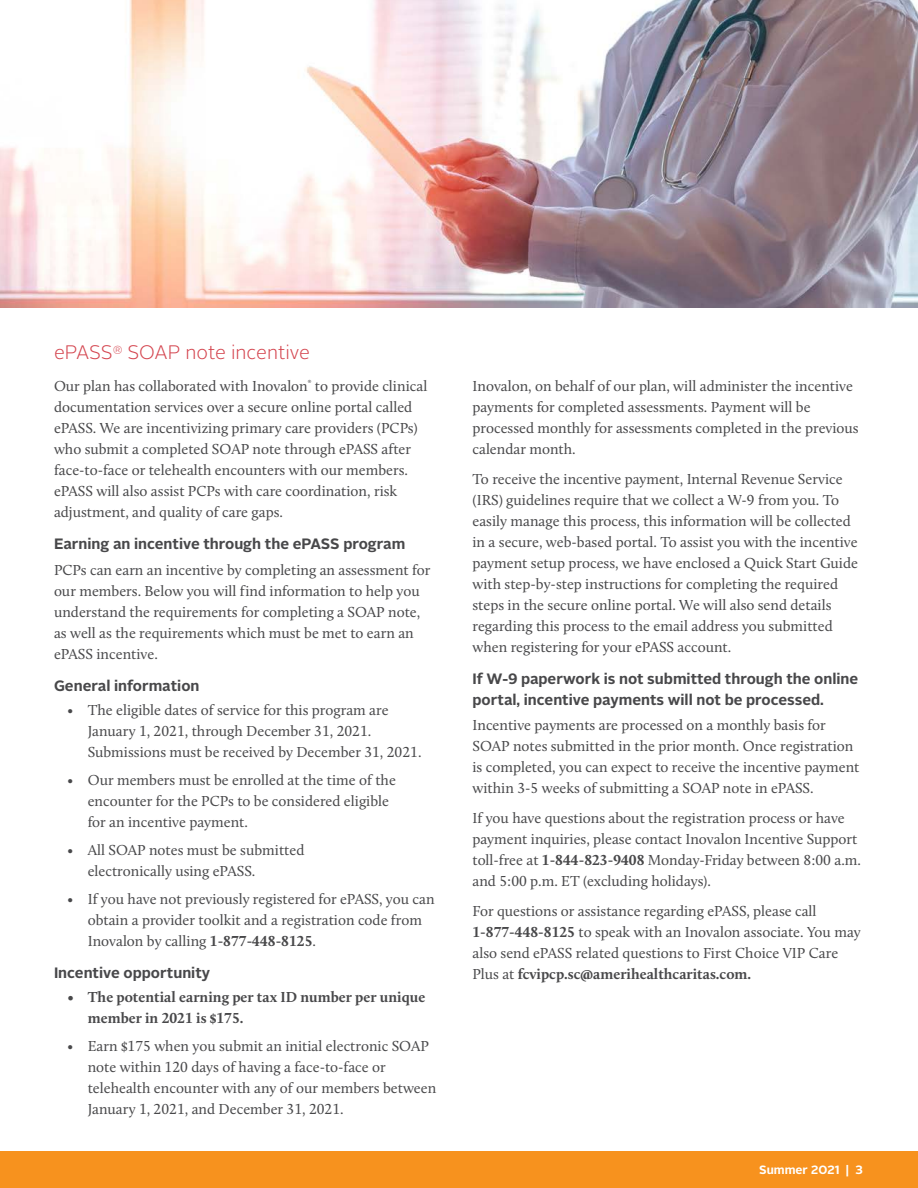
<style>
.page{position:relative;width:918px;height:1188px;background:#fff}
.page>*{position:absolute;margin:0;border:0;box-sizing:border-box;transform-origin:0 0}
.Article_Title{font:300 19.5px "Alright Sans";letter-spacing:-.005em;color:#d4454f}
.Body_Copy{font:15px/21px "Calluna";color:#48484a}
.Bullets_-_level_1{font:15px/21px "Calluna";color:#48484a}
.Topic_Header{font:700 15px/21px "Alright Sans";color:#48484a}
.Bullets_-_level_1-2{font:700 15px/21px "Calluna";color:#48484a}
.t1{font:700 12px "Alright Sans";color:#fff}
.s1{font-weight:700}
</style>
<div class="page">
<img style="left:0;top:0;width:918px;height:308px">
<div style="left:0;top:1151px;width:918px;height:37px;background:#f7921e"></div>
<h2 class="Article_Title" style="left:54px;top:339px;width:258px">ePASS<sup>®</sup> SOAP note incentive</h2>
<p class="Body_Copy" style="left:54px;top:376px;width:375px">Our plan has collaborated with Inovalon<sup>®</sup> to provide clinical documentation services over a secure online portal called ePASS. We are incentivizing primary care providers (PCPs) who submit a completed SOAP note through ePASS after face-to-face or telehealth encounters with our members. ePASS will also assist PCPs with care coordination, risk adjustment, and quality of care gaps.</p>
<p class="Topic_Header" style="left:54px;top:534px;width:353px">Earning an incentive through the ePASS program</p>
<p class="Body_Copy" style="left:54px;top:559px;width:378px">PCPs can earn an incentive by completing an assessment for our members. Below you will find information to help you understand the requirements for completing a SOAP note, as well as the requirements which must be met to earn an ePASS incentive.</p>
<p class="Topic_Header" style="left:54px;top:675px;width:147px">General information</p>
<p class="Bullets_-_level_1" style="left:88px;top:700px;width:335px;text-indent:-20px">• The eligible dates of service for this program are<br>January 1, 2021, through December 31, 2021.<br>Submissions must be received by December 31, 2021.</p>
<p class="Bullets_-_level_1" style="left:88px;top:770px;width:310px;text-indent:-20px">• Our members must be enrolled at the time of the encounter for the PCPs to be considered eligible for an incentive payment.</p>
<p class="Bullets_-_level_1" style="left:88px;top:840px;width:218px;text-indent:-20px">• All SOAP notes must be submitted electronically using ePASS.</p>
<p class="Bullets_-_level_1" style="left:88px;top:889px;width:348px;text-indent:-20px">• If you have not previously registered for ePASS, you can obtain a provider toolkit and a registration code from<br>Inovalon by calling <span class="s1">1-877-448-8125</span>.</p>
<p class="Topic_Header" style="left:54px;top:962px;width:158px">Incentive opportunity</p>
<p class="Bullets_-_level_1-2" style="left:88px;top:986px;width:339px;text-indent:-20px">• The potential earning per tax ID number per unique member in 2021 is $175.</p>
<p class="Bullets_-_level_1" style="left:88px;top:1036px;width:350px;text-indent:-20px">• Earn $175 when you submit an initial electronic SOAP note within 120 days of having a face-to-face or telehealth encounter with any of our members between January 1, 2021, and December 31, 2021.</p>
<p class="Body_Copy" style="left:472px;top:376px;width:388px">Inovalon, on behalf of our plan, will administer the incentive payments for completed assessments. Payment will be processed monthly for assessments completed in the previous calendar month.</p>
<p class="Body_Copy" style="left:472px;top:468px;width:387px">To receive the incentive payment, Internal Revenue Service (IRS) guidelines require that we collect a W-9 from you. To easily manage this process, this information will be collected in a secure, web-based portal. To assist you with the incentive payment setup process, we have enclosed a Quick Start Guide with step-by-step instructions for completing the required steps in the secure online portal. We will also send details regarding this process to the email address you submitted when registering for your ePASS account.</p>
<p class="Topic_Header" style="left:472px;top:668px;width:387px">If W-9 paperwork is not submitted through the online portal, incentive payments will not be processed.</p>
<p class="Body_Copy" style="left:472px;top:715px;width:388px">Incentive payments are processed on a monthly basis for SOAP notes submitted in the prior month. Once registration is completed, you can expect to receive the incentive payment within 3-5 weeks of submitting a SOAP note in ePASS.</p>
<p class="Body_Copy" style="left:472px;top:807px;width:390px">If you have questions about the registration process or have payment inquiries, please contact Inovalon Incentive Support toll-free at <span class="s1">1-844-823-9408</span> Monday-Friday between 8:00 a.m. and 5:00 p.m. ET (excluding holidays).</p>
<p class="Body_Copy" style="left:472px;top:900px;width:390px">For questions or assistance regarding ePASS, please call <span class="s1">1-877-448-8125</span> to speak with an Inovalon associate. You may also send ePASS related questions to First Choice VIP Care Plus at <span class="s1">fcvipcp.sc@amerihealthcaritas.com.</span></p>
<p class="t1" style="left:759px;top:1162px;width:105px">Summer 2021 | 3</p>
</div>
